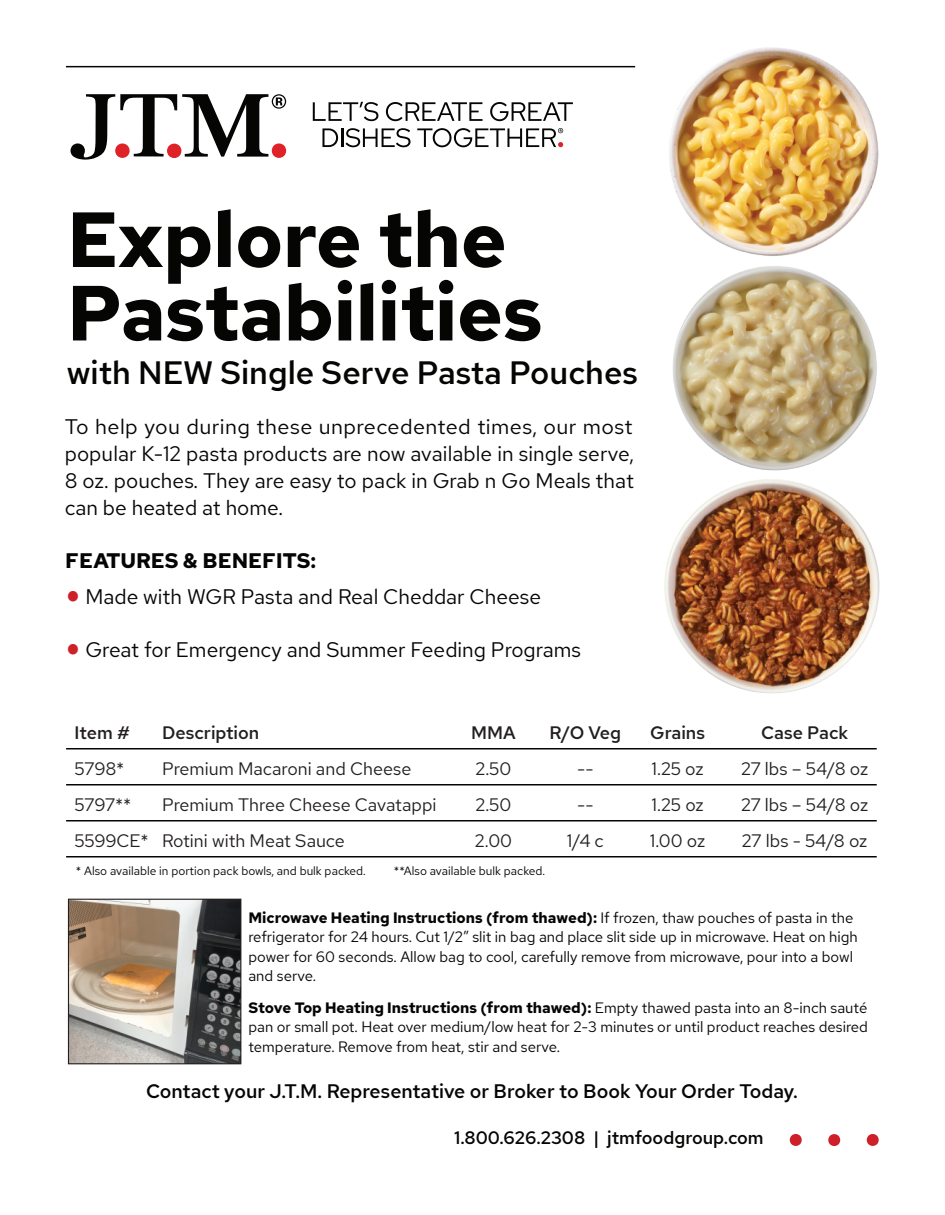
<style>
.page{position:relative;width:945px;height:1215px;background:#fff}
.page>*{position:absolute;margin:0;border:0;box-sizing:border-box;transform-origin:0 0}
.t1{font:700 78px/73.5px "Red Hat Text";letter-spacing:-.005em;color:#050504}
.t2{font:500 32.25px "Red Hat Text";color:#050504}
.t3{font:21px/27px "Red Hat Text";color:#050504;text-align:justify}
.t4{font:700 21px "Red Hat Text";color:#050504}
.t5{font:500 19.5px "Red Hat Text";color:#050504}
.t6{font:18px "Red Hat Text";color:#231f20}
.t7{font:500 18px "Red Hat Text";color:#231f20}
.t8{font:500 18px "Red Hat Text";color:#050504}
.t9{font:15px/19.5px "Red Hat Text";color:#050504}
.t10{font:12px "Red Hat Text";color:#050504}
.s1{font-weight:700;font-size:42px;color:#ce2028}
.s2{font-weight:700}
</style>
<div class="page">
<hr style="left:66px;top:66px;width:569px;height:1px;background:#050504">
<svg style="left:71px;top:94px;width:215px;height:66px"></svg>
<svg style="left:790px;top:1134px;width:12px;height:12px"></svg>
<svg style="left:828px;top:1134px;width:12px;height:12px"></svg>
<svg style="left:867px;top:1134px;width:12px;height:12px"></svg>
<img style="left:669px;top:47px;width:210px;height:209px">
<img style="left:672px;top:266px;width:205px;height:205px">
<svg style="left:313px;top:102px;width:65px;height:19px"></svg>
<svg style="left:386px;top:102px;width:97px;height:19px"></svg>
<svg style="left:490px;top:102px;width:83px;height:19px"></svg>
<svg style="left:322px;top:128px;width:89px;height:19px"></svg>
<svg style="left:417px;top:128px;width:146px;height:19px"></svg>
<img style="left:70px;top:901px;width:169px;height:161px">
<div style="left:68px;top:899px;width:173px;height:165px;border:1px solid #231f20"></div>
<hr style="left:66px;top:748px;width:811px;height:1px;background:#050504">
<hr style="left:66px;top:784px;width:811px;height:1px;background:#050504">
<hr style="left:66px;top:820px;width:811px;height:1px;background:#050504">
<hr style="left:66px;top:856px;width:811px;height:1px;background:#050504">
<img style="left:664px;top:479px;width:216px;height:214px">
<h1 class="t1" style="left:67px;top:202px;width:477px">Explore the<br>Pastabilities</h1>
<h2 class="t2" style="left:67px;top:351px;width:573px">with NEW Single Serve Pasta Pouches</h2>
<h3 class="t3" style="left:65px;top:412px;width:571px">To help you during these unprecedented times, our most popular K-12 pasta products are now available in single serve, 8 oz. pouches. They are easy to pack in Grab n Go Meals that can be heated at home.</h3>
<h3 class="t4" style="left:65px;top:547px;width:253px">FEATURES &amp; BENEFITS:</h3>
<h3 class="t3" style="left:65px;top:583px;width:477px"><span class="s1">•</span> Made with WGR Pasta and Real Cheddar Cheese</h3>
<h3 class="t3" style="left:65px;top:636px;width:517px"><span class="s1">•</span> Great for Emergency and Summer Feeding Programs</h3>
<p class="t7" style="left:75px;top:720px;width:57px">Item #</p>
<p class="t7" style="left:162px;top:720px;width:99px">Description</p>
<p class="t7" style="left:471px;top:720px;width:46px">MMA</p>
<p class="t7" style="left:550px;top:720px;width:73px">R/O Veg</p>
<p class="t7" style="left:650px;top:720px;width:56px">Grains</p>
<p class="t7" style="left:761px;top:720px;width:88px">Case Pack</p>
<p class="t6" style="left:75px;top:756px;width:51px">5798*</p>
<p class="t6" style="left:162px;top:756px;width:251px">Premium Macaroni and Cheese</p>
<p class="t6" style="left:476px;top:756px;width:37px">2.50</p>
<p class="t6" style="left:577px;top:756px;width:18px">--</p>
<p class="t6" style="left:652px;top:756px;width:54px">1.25 oz</p>
<p class="t6" style="left:741px;top:756px;width:129px">27 lbs – 54/8 oz</p>
<p class="t6" style="left:75px;top:792px;width:58px">5797**</p>
<p class="t6" style="left:162px;top:792px;width:276px">Premium Three Cheese Cavatappi</p>
<p class="t6" style="left:476px;top:792px;width:37px">2.50</p>
<p class="t6" style="left:577px;top:792px;width:18px">--</p>
<p class="t6" style="left:652px;top:792px;width:54px">1.25 oz</p>
<p class="t6" style="left:741px;top:792px;width:129px">27 lbs – 54/8 oz</p>
<p class="t6" style="left:75px;top:828px;width:272px">5599CE* Rotini with Meat Sauce</p>
<p class="t6" style="left:475px;top:828px;width:39px">2.00</p>
<p class="t6" style="left:567px;top:828px;width:38px">1/4 c</p>
<p class="t6" style="left:650px;top:828px;width:57px">1.00 oz</p>
<p class="t6" style="left:742px;top:828px;width:127px">27 lbs - 54/8 oz</p>
<p class="t10" style="left:76px;top:863px;width:291px">* Also available in portion pack bowls, and bulk packed.</p>
<p class="t10" style="left:394px;top:863px;width:153px">**Also available bulk packed.</p>
<p class="t9" style="left:248px;top:907px;width:611px"><span class="s2">Microwave Heating Instructions (from thawed):</span> If frozen, thaw pouches of pasta in the refrigerator for 24 hours. Cut 1/2” slit in bag and place slit side up in microwave. Heat on high power for 60 seconds. Allow bag to cool, carefully remove from microwave, pour into a bowl and serve.</p>
<p class="t9" style="left:248px;top:997px;width:621px;text-align:justify"><span class="s2">Stove Top Heating Instructions (from thawed):</span> Empty thawed pasta into an 8-inch sauté pan or small pot. Heat over medium/low heat for 2-3 minutes or until product reaches desired temperature. Remove from heat, stir and serve.</p>
<h3 class="t5" style="left:146px;top:1078px;width:653px">Contact your J.T.M. Representative or Broker to Book Your Order Today.</h3>
<p class="t8" style="left:454px;top:1126px;width:311px">1.800.626.2308 | jtmfoodgroup.com</p>
</div>
